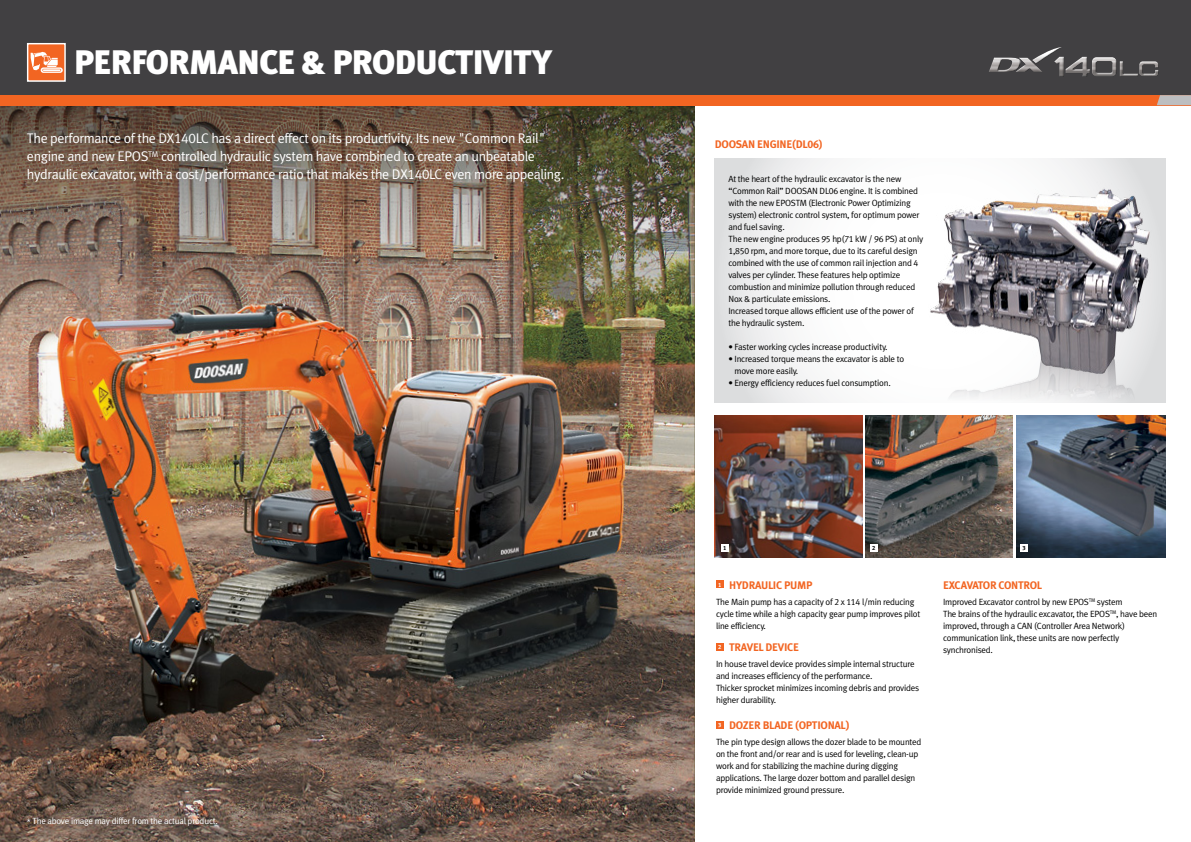
<style>
.page{position:relative;width:1191px;height:842px;background:#fff}
.page>*{position:absolute;margin:0;border:0;box-sizing:border-box;transform-origin:0 0}
.Head-1{font:900 34px "Meta Plus Lining";letter-spacing:-.025em;color:#fff}
._00본문{font:14px/18px "Meta Plus Lining Normal";letter-spacing:-.025em;color:#fff}
._00본문-2{font:700 11px "Meta Plus Lining";letter-spacing:-.025em;color:#f26522}
._00본문-3{font:9px/12px "Meta Plus Lining Normal";letter-spacing:-.025em;color:#000}
._00본문-4{font:9px "Meta Plus Lining Normal";letter-spacing:-.025em;color:#fff}
._00본문-5{font:700 6px "Meta Plus Lining";color:#fff}
._00본문-6{font:700 6px "Meta Plus Lining";color:#000}
</style>
<div class="page">
<img style="left:0;top:0;width:1191px;height:842px">
<p class="Head-1" style="left:74px;top:43px;width:479px">PERFORMANCE &amp; PRODUCTIVITY</p>
<p class="_00본문" style="left:27px;top:129px;width:539px">The performance of the DX140LC has a direct effect on its productivity. Its new "Common Rail" engine and new EPOS<sup>TM</sup> controlled hydraulic system have combined to create an unbeatable hydraulic excavator, with a cost/performance ratio that makes the DX140LC even more appealing.</p>
<p class="_00본문-4" style="left:27px;top:816px;width:192px">* The above image may differ from the actual product.</p>
<p class="_00본문-2" style="left:715px;top:138px;width:109px">DOOSAN ENGINE(DL06)</p>
<p class="_00본문-3" style="left:728px;top:173px;width:196px">At the heart of the hydraulic excavator is the new “Common Rail” DOOSAN DL06 engine. It is combined with the new EPOSTM (Electronic Power Optimizing system) electronic control system, for optimum power and fuel saving.<br>The new engine produces 95 hp(71 kW / 96 PS) at only 1,850 rpm, and more torque, due to its careful design combined with the use of common rail injection and 4 valves per cylinder. These features help optimize combustion and minimize pollution through reduced Nox &amp; particulate emissions.<br>Increased torque allows efficient use of the power of the hydraulic system.</p>
<p class="_00본문-3" style="left:728px;top:341px;width:161px">• Faster working cycles increase productivity.</p>
<p class="_00본문-3" style="left:734px;top:353px;width:171px;text-indent:-6px">• Increased torque means the excavator is able to move more easily.</p>
<p class="_00본문-3" style="left:728px;top:377px;width:164px">• Energy efficiency reduces fuel consumption.</p>
<p class="_00본문-6" style="left:723px;top:544px;width:5px">1</p>
<p class="_00본문-6" style="left:872px;top:544px;width:5px">2</p>
<p class="_00본문-6" style="left:1022px;top:544px;width:5px">3</p>
<p class="_00본문-2" style="left:729px;top:578px;width:85px">HYDRAULIC PUMP</p>
<p class="_00본문-3" style="left:716px;top:595px;width:206px">The Main pump has a capacity of 2 x 114 ℓ/min reducing cycle time while a high capacity gear pump improves pilot line efficiency.</p>
<p class="_00본문-5" style="left:718px;top:581px;width:5px">1</p>
<p class="_00본문-2" style="left:729px;top:641px;width:71px">TRAVEL DEVICE</p>
<p class="_00본문-3" style="left:716px;top:658px;width:205px">In house travel device provides simple internal structure and increases efficiency of the performance.<br>Thicker sprocket minimizes incoming debris and provides higher durability.</p>
<p class="_00본문-5" style="left:718px;top:644px;width:5px">2</p>
<p class="_00본문-2" style="left:729px;top:719px;width:122px">DOZER BLADE (OPTIONAL)</p>
<p class="_00본문-3" style="left:716px;top:736px;width:207px">The pin type design allows the dozer blade to be mounted on the front and/or rear and is used for leveling, clean-up work and for stabilizing the machine during digging applications. The large dozer bottom and parallel design provide minimized ground pressure.</p>
<p class="_00본문-5" style="left:718px;top:722px;width:5px">3</p>
<p class="_00본문-2" style="left:943px;top:578px;width:101px">EXCAVATOR CONTROL</p>
<p class="_00본문-3" style="left:943px;top:595px;width:181px">Improved Excavator control by new EPOS<sup>TM</sup> system</p>
<p class="_00본문-3" style="left:943px;top:607px;width:216px">The brains of the hydraulic excavator, the EPOS<sup>TM</sup>, have been improved, through a CAN (Controller Area Network) communication link, these units are now perfectly synchronised.</p>
</div>
